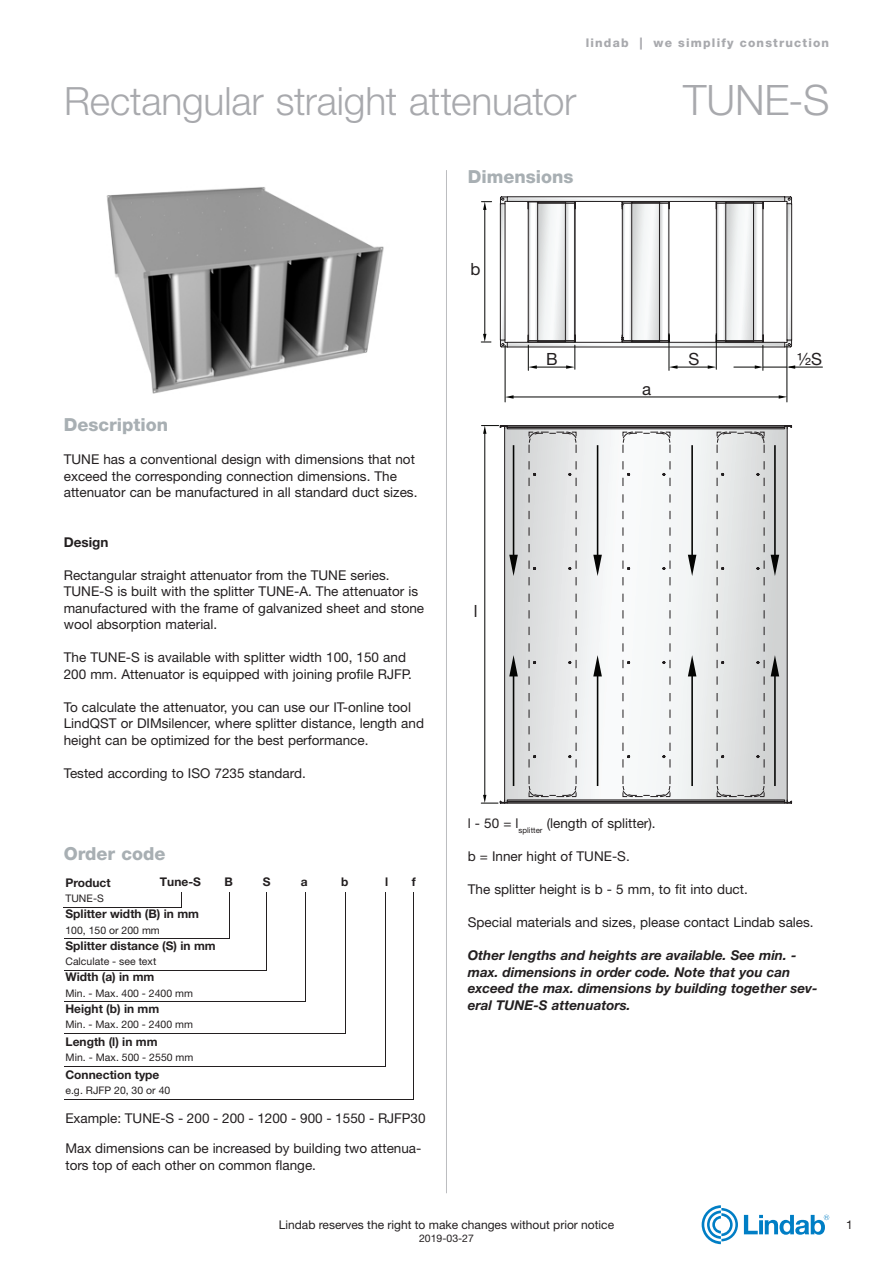
<style>
.page{position:relative;width:893px;height:1263px;background:#fff}
.page>*{position:absolute;margin:0;border:0;box-sizing:border-box;transform-origin:0 0}
.t1{font:300 42px "Helvetica Neue LT Pro";color:#a8a9ad}
.t2{font:300 39px "Helvetica Neue LT Pro";letter-spacing:-.005em;color:#a8a9ad}
.billede{font:800 18px "Helvetica Neue LT Pro";color:#a8afb3}
.t3{font:16.8px "Helvetica Neue LT Pro";color:#231f20}
.billede-2{font:13.5px/16.5px "Helvetica Neue LT Pro";color:#231f20}
.billede-3{font:italic 700 13.5px/16.5px "Helvetica Neue LT Pro";color:#231f20}
.billede-4{font:700 13.5px "Helvetica Neue LT Pro";color:#231f20}
.t4{font:700 12px "Helvetica Neue";color:#231f20}
.t5{font:12px "Helvetica Neue LT Pro";color:#231f20}
.t6{font:800 12px "Helvetica Neue LT Pro";letter-spacing:.1em;color:#a8a9ad}
.t7{font:700 12px "Helvetica Neue LT Pro";color:#231f20}
.t8{font:10.5px "Helvetica Neue";letter-spacing:.005em;color:#231f20}
.t9{font:10.5px "Helvetica Neue LT Pro";color:#231f20}
.s1{font-family:"Helvetica Neue LT Pro"}
</style>
<div class="page">
<svg style="left:744px;top:1215px;width:85px;height:20px"></svg>
<svg style="left:702px;top:1205px;width:36px;height:39px"></svg>
<img style="left:106px;top:187px;width:278px;height:207px">
<hr style="left:513px;top:397px;width:269px;height:1px;background:#040503">
<hr style="left:787px;top:344px;width:1px;height:58px;background:#040503">
<hr style="left:505px;top:345px;width:1px;height:57px;background:#040503">
<svg style="left:505px;top:395px;width:9px;height:4px"></svg>
<svg style="left:779px;top:395px;width:8px;height:4px"></svg>
<hr style="left:484px;top:209px;width:1px;height:125px;background:#040503">
<svg style="left:481px;top:201px;width:11px;height:9px"></svg>
<svg style="left:481px;top:334px;width:10px;height:9px"></svg>
<hr style="left:789px;top:367px;width:33px;height:1px;background:#040503">
<svg style="left:500px;top:196px;width:295px;height:174px"></svg>
<svg style="left:481px;top:425px;width:311px;height:379px"></svg>
<hr style="left:774px;top:445px;width:2px;height:120px;background:#040503">
<svg style="left:181px;top:892px;width:1px;height:15px"></svg>
<hr style="left:229px;top:892px;width:1px;height:46px;background:#231f20">
<hr style="left:266px;top:892px;width:1px;height:78px;background:#231f20">
<hr style="left:305px;top:892px;width:1px;height:109px;background:#231f20">
<hr style="left:345px;top:892px;width:1px;height:141px;background:#231f20">
<hr style="left:385px;top:892px;width:1px;height:174px;background:#231f20">
<hr style="left:413px;top:892px;width:1px;height:207px;background:#231f20">
<hr style="left:64px;top:907px;width:118px;height:1px;background:#231f20">
<hr style="left:64px;top:938px;width:166px;height:1px;background:#231f20">
<hr style="left:64px;top:970px;width:203px;height:1px;background:#231f20">
<hr style="left:64px;top:1001px;width:242px;height:1px;background:#231f20">
<hr style="left:64px;top:1033px;width:282px;height:1px;background:#231f20">
<hr style="left:64px;top:1066px;width:322px;height:1px;background:#231f20">
<hr style="left:64px;top:1099px;width:349px;height:1px;background:#231f20">
<hr style="left:446px;top:170px;width:1px;height:1023px;background:#bcbdc0">
<p class="t6" style="left:586px;top:35px;width:245px">lindab | we simplify construction</p>
<h2 class="t2" style="left:64px;top:77px;width:514px">Rectangular straight attenuator</h2>
<h1 class="t1" style="left:683px;top:74px;width:148px">TUNE-S</h1>
<p class="billede" style="left:468px;top:166px;width:107px">Dimensions</p>
<p class="t3" style="left:471px;top:259px;width:11px">b</p>
<p class="t3" style="left:546px;top:349px;width:13px">B</p>
<p class="t3" style="left:688px;top:349px;width:12px">S</p>
<p class="t3" style="left:797px;top:348px;width:26px">½S</p>
<p class="billede" style="left:64px;top:414px;width:106px">Description</p>
<p class="billede-2" style="left:64px;top:451px;width:355px">TUNE has a conventional design with dimensions that not exceed the corresponding connection dimensions. The attenuator can be manufactured in all standard duct sizes.</p>
<p class="billede-4" style="left:64px;top:533px;width:46px">Design</p>
<p class="billede-2" style="left:64px;top:566px;width:362px">Rectangular straight attenuator from the TUNE series.<br>TUNE-S is built with the splitter TUNE-A. The attenuator is manufactured with the frame of galvanized sheet and stone wool absorption material.</p>
<p class="billede-2" style="left:64px;top:649px;width:350px">The TUNE-S is available with splitter width 100, 150 and<br>200 mm. Attenuator is equipped with joining profile RJFP.</p>
<p class="billede-2" style="left:64px;top:698px;width:362px">To calculate the attenuator, you can use our IT-online tool<br>LindQST or DIMsilencer, where splitter distance, length and height can be optimized for the best performance.</p>
<p class="billede-2" style="left:64px;top:764px;width:243px">Tested according to ISO 7235 standard.</p>
<p class="billede" style="left:64px;top:843px;width:103px">Order code</p>
<p class="t7" style="left:160px;top:874px;width:43px">Tune-S</p>
<p class="t7" style="left:224px;top:874px;width:10px">B</p>
<p class="t7" style="left:263px;top:874px;width:9px">S</p>
<p class="t7" style="left:301px;top:874px;width:8px">a</p>
<p class="t7" style="left:341px;top:874px;width:9px">b</p>
<p class="t7" style="left:385px;top:874px;width:5px">l</p>
<p class="t7" style="left:412px;top:874px;width:5px">f</p>
<p class="t4" style="left:65px;top:875px;width:47px">Product</p>
<p class="t8" style="left:65px;top:892px;width:40px">TUNE-S</p>
<p class="t4" style="left:65px;top:906px;width:135px">Splitter width (B) in mm</p>
<p class="t8" style="left:65px;top:924px;width:96px">100, 150 or 200 mm</p>
<p class="t4" style="left:65px;top:938px;width:152px">Splitter distance (S) in mm</p>
<p class="t8" style="left:65px;top:955px;width:92px">Calculate - see text</p>
<p class="t4" style="left:65px;top:969px;width:91px">Width (a) in mm</p>
<p class="t8" style="left:65px;top:987px;width:129px">Min. - Max. 400 - 2400 mm</p>
<p class="t4" style="left:65px;top:1001px;width:95px">Height (b) in mm</p>
<p class="t8" style="left:65px;top:1018px;width:129px">Min. - Max. 200 - 2400 mm</p>
<p class="t4" style="left:66px;top:1034px;width:94px">Length (l) in mm</p>
<p class="t8" style="left:66px;top:1051px;width:129px"><span class="s1">Min. -</span> Max. 500 - 2550 mm</p>
<p class="t4" style="left:65px;top:1067px;width:96px">Connection type</p>
<p class="t8" style="left:65px;top:1084px;width:106px">e.g. RJFP 20, 30 or 40</p>
<p class="billede-2" style="left:65px;top:1110px;width:362px">Example: TUNE-S - 200 - 200 - 1200 - 900 - 1550 - RJFP30</p>
<p class="billede-2" style="left:65px;top:1140px;width:358px">Max dimensions can be increased by building two attenua&shy;tors top of each other on common flange.</p>
<p class="t3" style="left:474px;top:601px;width:5px">l</p>
<p class="t3" style="left:642px;top:379px;width:11px">a</p>
<p class="billede-2" style="left:468px;top:815px;width:189px">l - 50 = l<sub>splitter</sub> (length of splitter).</p>
<p class="billede-2" style="left:468px;top:848px;width:164px">b = Inner hight of TUNE-S.</p>
<p class="billede-2" style="left:468px;top:881px;width:282px">The splitter height is b - 5 mm, to fit into duct.</p>
<p class="billede-2" style="left:468px;top:914px;width:347px">Special materials and sizes, please contact Lindab sales.</p>
<p class="billede-3" style="left:468px;top:947px;width:351px">Other lengths and heights are available. See min. - max. dimensions in order code. Note that you can exceed the max. dimensions by building together sev&shy;eral TUNE-S attenuators.</p>
<p class="t5" style="left:279px;top:1217px;width:337px">Lindab reserves the right to make changes without prior notice</p>
<p class="t9" style="left:419px;top:1231px;width:56px">2019-03-27</p>
<p class="t5" style="left:846px;top:1217px;width:8px">1</p>
</div>
